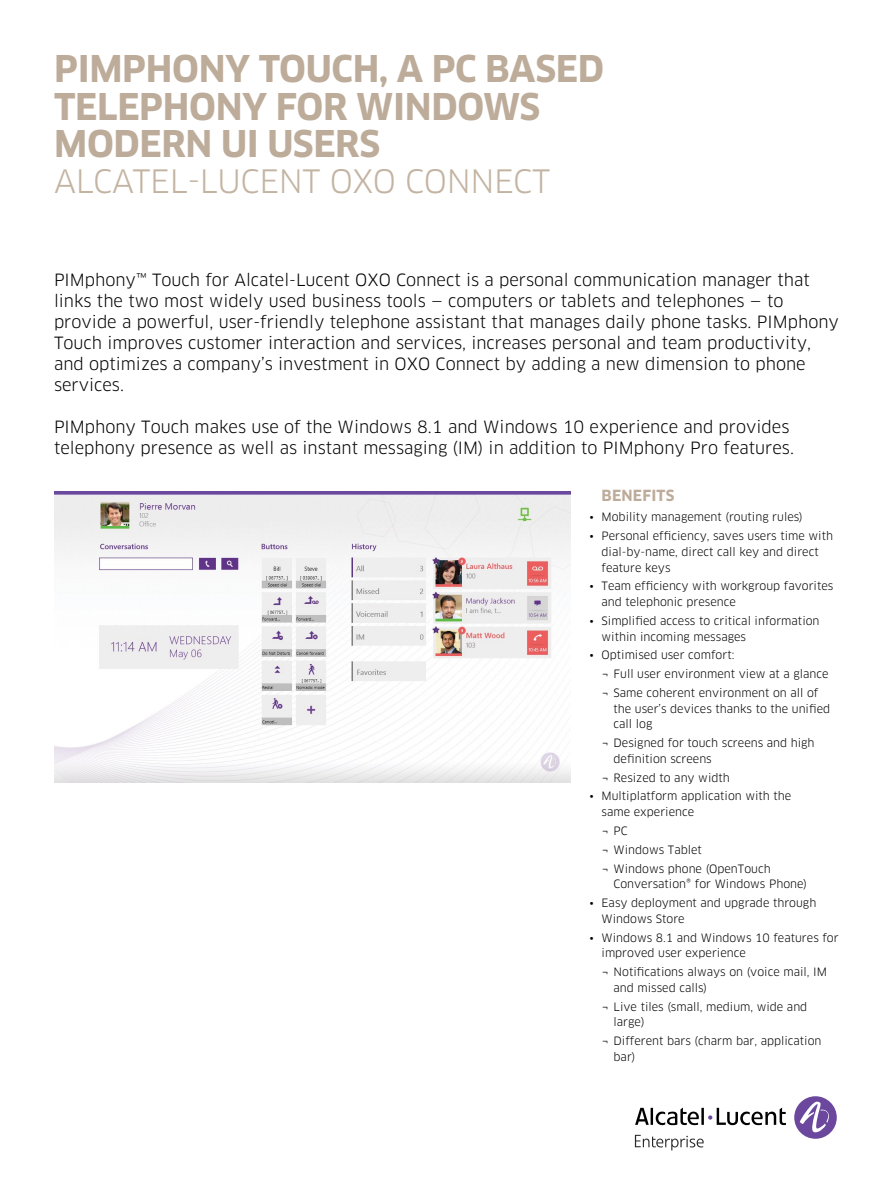
<style>
.page{position:relative;width:893px;height:1191px;background:#fff}
.page>*{position:absolute;margin:0;border:0;box-sizing:border-box;transform-origin:0 0}
.t1{font:700 36px/37.5px "Clan OT";letter-spacing:-.01em;color:#bdac9a}
.t2{font:31.5px "Clan OT";letter-spacing:-.01em;color:#c3b4a2}
.t3{font:16.5px/21px "Clan OT";color:#000}
.t4{font:700 15px "Clan OT";letter-spacing:.01em;color:#bdac9a}
.t5{font:11.25px/15.8px "Clan OT";color:#000}
</style>
<div class="page">
<div style="left:794px;top:1096px;width:43px;height:42px;background:#6b489d;border-radius:50%"></div>
<svg style="left:800px;top:1101px;width:32px;height:32px"></svg>
<svg style="left:635px;top:1107px;width:151px;height:18px"></svg>
<svg style="left:635px;top:1134px;width:69px;height:16px"></svg>
<img style="left:54px;top:492px;width:517px;height:290px">
<h1 class="t1" style="left:54px;top:51px;width:551px">PIMPHONY TOUCH, A PC BASED<br>TELEPHONY FOR WINDOWS<br>MODERN UI USERS</h1>
<h2 class="t2" style="left:54px;top:163px;width:498px">ALCATEL-LUCENT OXO CONNECT</h2>
<p class="t3" style="left:54px;top:269px;width:786px">PIMphony™ Touch for Alcatel-Lucent OXO Connect is a personal communication manager that links the two most widely used business tools — computers or tablets and telephones — to provide a powerful, user-friendly telephone assistant that manages daily phone tasks. PIMphony Touch improves customer interaction and services, increases personal and team productivity, and optimizes a company’s investment in OXO Connect by adding a new dimension to phone services.</p>
<h3 class="t3" style="left:54px;top:416px;width:741px">PIMphony Touch makes use of the Windows 8.1 and Windows 10 experience and provides telephony presence as well as instant messaging (IM) in addition to PIMphony Pro features.</h3>
<h3 class="t4" style="left:602px;top:487px;width:74px">BENEFITS</h3>
<p class="t5" style="left:590px;top:509px;width:215px">• Mobility management (routing rules)</p>
<p class="t5" style="left:602px;top:528px;width:233px;text-indent:-12px">• Personal efficiency, saves users time with dial-by-name, direct call key and direct feature keys</p>
<p class="t5" style="left:602px;top:578px;width:233px;text-indent:-12px">• Team efficiency with workgroup favorites and telephonic presence</p>
<p class="t5" style="left:602px;top:613px;width:220px;text-indent:-12px">• Simplified access to critical information within incoming messages</p>
<p class="t5" style="left:602px;top:646px;width:229px;line-height:18.8px;text-indent:-12px">• Optimised user comfort:<br>¬ Full user environment view at a glance ¬ Same coherent environment on all of</p>
<p class="t5" style="left:614px;top:700px;width:218px">the user’s devices thanks to the unified call log</p>
<p class="t5" style="left:614px;top:735px;width:203px;text-indent:-12px">¬ Designed for touch screens and high definition screens</p>
<p class="t5" style="left:602px;top:769px;width:130px">¬ Resized to any width</p>
<p class="t5" style="left:602px;top:788px;width:191px;text-indent:-12px">• Multiplatform application with the same experience</p>
<p class="t5" style="left:602px;top:821px;width:171px;line-height:18.8px">¬ PC<br>¬ Windows Tablet<br>¬ Windows phone (OpenTouch</p>
<p class="t5" style="left:614px;top:876px;width:195px">Conversation® for Windows Phone)</p>
<p class="t5" style="left:602px;top:895px;width:216px;text-indent:-12px">• Easy deployment and upgrade through<br>Windows Store</p>
<p class="t5" style="left:602px;top:929px;width:239px;text-indent:-12px">• Windows 8.1 and Windows 10 features for improved user experience</p>
<p class="t5" style="left:614px;top:964px;width:215px;text-indent:-12px">¬ Notifications always on (voice mail, IM and missed calls)</p>
<p class="t5" style="left:614px;top:998px;width:195px;text-indent:-12px">¬ Live tiles (small, medium, wide and large)</p>
<p class="t5" style="left:614px;top:1033px;width:209px;text-indent:-12px">¬ Different bars (charm bar, application bar)</p>
</div>
